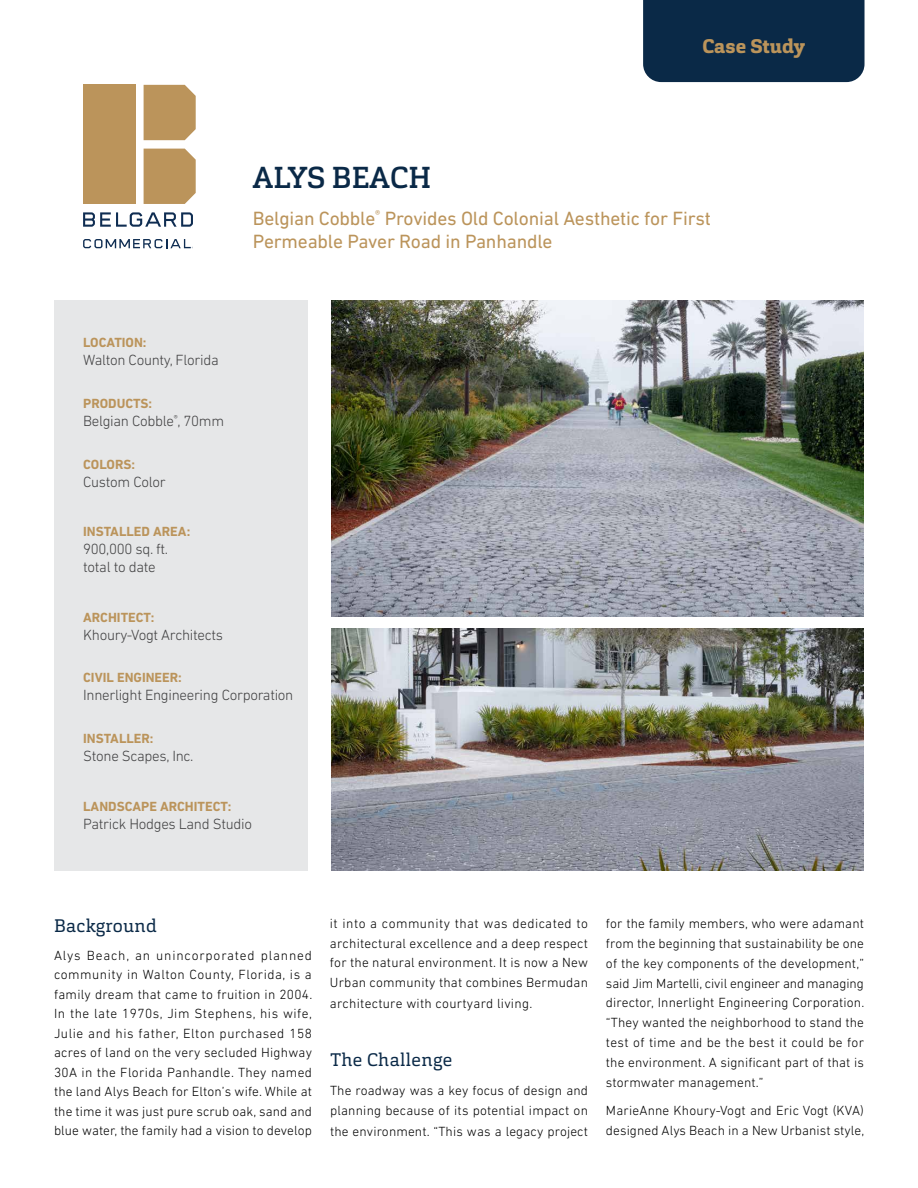
<style>
.page{position:relative;width:918px;height:1188px;background:#fff}
.page>*{position:absolute;margin:0;border:0;box-sizing:border-box;transform-origin:0 0}
.t1{font:500 30px "Cargan";color:#0a2947}
.t2{font:19.5px/23.4px "DIN Next LT Pro";letter-spacing:-.01em;color:#bb945b}
.t3{font:800 19.5px "Cargan";color:#bb945b}
.t4{font:18px "Cargan";letter-spacing:.02em;color:#0a2947}
.t5{font:300 15px/18px "DIN Next LT Pro";letter-spacing:-.02em;color:#414142}
.t6{font:300 13.5px/19.5px "DIN Next LT Pro";letter-spacing:.01em;color:#000;text-align:justify}
.t7{font:700 13.5px "DIN Next LT Pro";color:#bb945b}
</style>
<div class="page">
<div style="left:643px;top:0;width:222px;height:82px;background:#0a2947"></div>
<div style="left:54px;top:300px;width:254px;height:570px;background:#e6e7e8"></div>
<img style="left:331px;top:300px;width:532px;height:317px">
<img style="left:331px;top:629px;width:532px;height:241px">
<div style="left:144px;top:85px;width:52px;height:55px;background:#bb945b"></div>
<div style="left:144px;top:149px;width:52px;height:55px;background:#bb945b"></div>
<div style="left:83px;top:85px;width:52px;height:119px;background:#bb945b"></div>
<svg style="left:83px;top:212px;width:110px;height:15px"></svg>
<svg style="left:83px;top:239px;width:110px;height:9px"></svg>
<h2 class="t3" style="left:703px;top:33px;width:104px">Case Study</h2>
<h1 class="t1" style="left:253px;top:158px;width:180px">ALYS BEACH</h1>
<h2 class="t2" style="left:253px;top:206px;width:460px">Belgian Cobble<sup>®</sup> Provides Old Colonial Aesthetic for First<br>Permeable Paver Road in Panhandle</h2>
<p class="t7" style="left:83px;top:335px;width:65px">LOCATION:</p>
<p class="t5" style="left:83px;top:351px;width:137px">Walton County, Florida</p>
<p class="t7" style="left:83px;top:395px;width:71px">PRODUCTS:</p>
<p class="t5" style="left:83px;top:411px;width:142px">Belgian Cobble<sup>®</sup>, 70mm</p>
<p class="t7" style="left:83px;top:456px;width:53px">COLORS:</p>
<p class="t5" style="left:83px;top:472px;width:84px">Custom Color</p>
<p class="t7" style="left:83px;top:524px;width:109px">INSTALLED AREA:</p>
<p class="t5" style="left:83px;top:540px;width:86px">900,000 sq. ft. total to date</p>
<p class="t7" style="left:83px;top:609px;width:73px">ARCHITECT:</p>
<p class="t5" style="left:83px;top:625px;width:141px">Khoury-Vogt Architects</p>
<p class="t7" style="left:83px;top:670px;width:100px">CIVIL ENGINEER:</p>
<p class="t5" style="left:83px;top:686px;width:212px">Innerlight Engineering Corporation</p>
<p class="t7" style="left:83px;top:731px;width:72px">INSTALLER:</p>
<p class="t5" style="left:83px;top:747px;width:112px">Stone Scapes, Inc.</p>
<p class="t7" style="left:83px;top:798px;width:150px">LANDSCAPE ARCHITECT:</p>
<p class="t5" style="left:83px;top:814px;width:170px">Patrick Hodges Land Studio</p>
<h3 class="t4" style="left:54px;top:914px;width:105px">Background</h3>
<p class="t6" style="left:54px;top:945px;width:260px">Alys Beach, an unincorporated planned community in Walton County, Florida, is a family dream that came to fruition in 2004.<br>In the late 1970s, Jim Stephens, his wife, Julie and his father, Elton purchased 158 acres of land on the very secluded Highway 30A in the Florida Panhandle. They named the land Alys Beach for Elton’s wife. While at the time it was just pure scrub oak, sand and blue water, the family had a vision to develop</p>
<p class="t6" style="left:330px;top:914px;width:260px">it into a community that was dedicated to architectural excellence and a deep respect for the natural environment. It is now a New Urban community that combines Bermudan</p>
<p class="t6" style="left:330px;top:993px;width:204px">architecture with courtyard living.</p>
<h3 class="t4" style="left:330px;top:1048px;width:124px">The Challenge</h3>
<p class="t6" style="left:330px;top:1080px;width:260px;line-height:20.2px">The roadway was a key focus of design and planning because of its potential impact on the environment. “This was a legacy project</p>
<p class="t6" style="left:606px;top:913px;width:260px">for the family members, who were adamant from the beginning that sustainability be one of the key components of the development,” said Jim Martelli, civil engineer and managing director, Innerlight Engineering Corporation. “They wanted the neighborhood to stand the test of time and be the best it could be for the environment. A significant part of that is stormwater management.”</p>
<p class="t6" style="left:606px;top:1100px;width:260px">MarieAnne Khoury-Vogt and Eric Vogt (KVA) designed Alys Beach in a New Urbanist style,</p>
</div>
